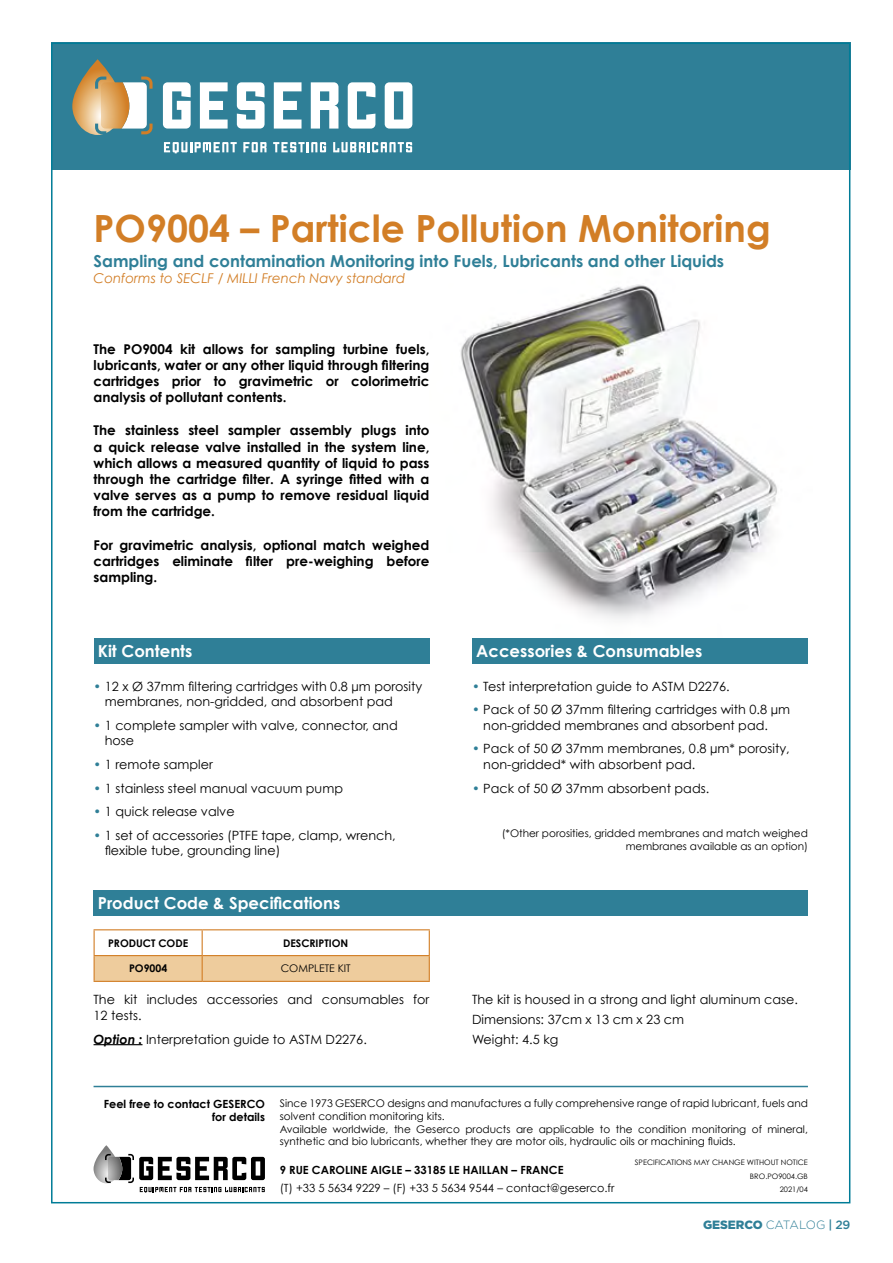
<style>
.page{position:relative;width:893px;height:1263px;background:#fff}
.page>*{position:absolute;margin:0;border:0;box-sizing:border-box;transform-origin:0 0}
.t1{font:700 37.5px "Century Gothic";color:#d27e26}
.t2{font:700 16.5px "Century Gothic";color:#2f7f97}
.t3{font:700 16.5px "Century Gothic";color:#fff}
.t4{font:700 13.5px/16.2px "Century Gothic";color:#000;text-align:justify}
.t5{font:italic 13.5px "Century Gothic";color:#d27e26}
.t6{font:12.75px/15.3px "Century Gothic";color:#000}
.t7{font:900 12px "Gotham Pro";letter-spacing:-.005em;color:#2f7f97}
.t8{font:700 11.25px/13.5px "Century Gothic";color:#000;text-align:right}
.t9{font:11.25px "Century Gothic";color:#000}
.t10{font:10.5px/12.6px "Century Gothic";color:#000}
.t11{font:700 10.5px "Century Gothic";color:#000}
.t12{font:7.5px/13.2px "Century Gothic";color:#000;text-align:right}
.s1{color:#2f7f97}
.s2{font-weight:700;font-style:italic}
.s3{font-weight:300}
.s4{font-weight:500}
</style>
<div class="page">
<div style="left:51px;top:43px;width:799px;height:127px;background:#2f7f97"></div>
<svg style="left:163px;top:82px;width:28px;height:47px"></svg>
<svg style="left:200px;top:82px;width:28px;height:47px"></svg>
<svg style="left:237px;top:82px;width:28px;height:47px"></svg>
<svg style="left:274px;top:82px;width:28px;height:47px"></svg>
<svg style="left:311px;top:82px;width:27px;height:47px"></svg>
<svg style="left:348px;top:82px;width:27px;height:47px"></svg>
<svg style="left:385px;top:82px;width:27px;height:47px"></svg>
<svg style="left:164px;top:142px;width:73px;height:11px"></svg>
<svg style="left:243px;top:142px;width:23px;height:10px"></svg>
<svg style="left:273px;top:142px;width:53px;height:10px"></svg>
<svg style="left:333px;top:142px;width:79px;height:10px"></svg>
<svg style="left:72px;top:59px;width:81px;height:76px"></svg>
<svg style="left:94px;top:1145px;width:171px;height:47px"></svg>
<hr style="left:94px;top:1086px;width:714px;height:1px;background:#2f7f97">
<img style="left:429px;top:284px;width:348px;height:364px">
<hr style="left:94px;top:1044px;width:48px;height:1px;background:#000">
<div style="left:94px;top:638px;width:335px;height:26px;background:#2f7f97"></div>
<div style="left:472px;top:638px;width:336px;height:26px;background:#2f7f97"></div>
<div style="left:94px;top:890px;width:714px;height:26px;background:#2f7f97"></div>
<hr style="left:94px;top:929px;width:108px;height:1px;background:#d27e26">
<hr style="left:202px;top:929px;width:228px;height:1px;background:#d27e26">
<svg style="left:94px;top:930px;width:336px;height:51px"></svg>
<hr style="left:94px;top:981px;width:108px;height:1px;background:#d27e26">
<hr style="left:202px;top:981px;width:228px;height:1px;background:#d27e26">
<h1 class="t1" style="left:94px;top:205px;width:679px">PO9004 – Particle Pollution Monitoring</h1>
<p class="t2" style="left:94px;top:250px;width:632px">Sampling and contamination Monitoring into Fuels, Lubricants and other Liquids</p>
<p class="t5" style="left:94px;top:270px;width:313px">Conforms to SECLF / MILLI French Navy standard</p>
<p class="t4" style="left:94px;top:340px;width:337px">The PO9004 kit allows for sampling turbine fuels, lubricants, water or any other liquid through filtering cartridges prior to gravimetric or colorimetric analysis of pollutant contents.</p>
<p class="t4" style="left:94px;top:422px;width:337px">The stainless steel sampler assembly plugs into a quick release valve installed in the system line, which allows a measured quantity of liquid to pass through the cartridge filter. A syringe fitted with a valve serves as a pump to remove residual liquid from the cartridge.</p>
<p class="t4" style="left:94px;top:536px;width:337px">For gravimetric analysis, optional match weighed cartridges eliminate filter pre-weighing before sampling.</p>
<p class="t3" style="left:98px;top:641px;width:96px">Kit Contents</p>
<p class="t3" style="left:476px;top:641px;width:228px">Accessories &amp; Consumables</p>
<p class="t6" style="left:105px;top:678px;width:319px;text-indent:-11px"><span class="s1">•</span> 12 x Ø 37mm filtering cartridges with 0.8 µm porosity membranes, non-gridded, and absorbent pad</p>
<p class="t6" style="left:105px;top:717px;width:294px;text-indent:-11px"><span class="s1">•</span> 1 complete sampler with valve, connector, and hose</p>
<p class="t6" style="left:94px;top:756px;width:121px"><span class="s1">•</span> 1 remote sampler</p>
<p class="t6" style="left:94px;top:780px;width:251px"><span class="s1">•</span> 1 stainless steel manual vacuum pump</p>
<p class="t6" style="left:94px;top:804px;width:143px"><span class="s1">•</span> 1 quick release valve</p>
<p class="t6" style="left:105px;top:828px;width:292px;text-indent:-11px"><span class="s1">•</span> 1 set of accessories (PTFE tape, clamp, wrench, flexible tube, grounding line)</p>
<p class="t3" style="left:98px;top:893px;width:244px">Product Code &amp; Specifications</p>
<p class="t11" style="left:108px;top:936px;width:82px">PRODUCT CODE</p>
<p class="t11" style="left:283px;top:936px;width:67px">DESCRIPTION</p>
<p class="t11" style="left:129px;top:962px;width:40px">PO9004</p>
<p class="t10" style="left:281px;top:962px;width:72px">COMPLETE KIT</p>
<p class="t6" style="left:94px;top:992px;width:337px">The kit includes accessories and consumables for<br>12 tests.</p>
<p class="t6" style="left:94px;top:1031px;width:275px"><span class="s2">Option :</span> Interpretation guide to ASTM D2276.</p>
<p class="t6" style="left:472px;top:678px;width:259px"><span class="s1">•</span> Test interpretation guide to ASTM D2276.</p>
<p class="t6" style="left:483px;top:702px;width:308px;text-indent:-11px"><span class="s1">•</span> Pack of 50 Ø 37mm filtering cartridges with 0.8 µm non-gridded membranes and absorbent pad.</p>
<p class="t6" style="left:483px;top:741px;width:308px;text-indent:-11px"><span class="s1">•</span> Pack of 50 Ø 37mm membranes, 0.8 µm* porosity, non-gridded* with absorbent pad.</p>
<p class="t6" style="left:472px;top:780px;width:239px"><span class="s1">•</span> Pack of 50 Ø 37mm absorbent pads.</p>
<p class="t10" style="left:502px;top:827px;width:308px;text-align:right">(*Other porosities, gridded membranes and match weighed membranes available as an option)</p>
<p class="t6" style="left:472px;top:990px;width:327px;line-height:19.5px">The kit is housed in a strong and light aluminum case.<br>Dimensions: 37cm x 13 cm x 23 cm<br>Weight: 4.5 kg</p>
<p class="t8" style="left:104px;top:1097px;width:163px">Feel free to contact GESERCO for details</p>
<p class="t10" style="left:280px;top:1097px;width:530px">Since 1973 GESERCO designs and manufactures a fully comprehensive range of rapid lubricant, fuels and solvent condition monitoring kits.<br>Available worldwide, the Geserco products are applicable to the condition monitoring of mineral, synthetic and bio lubricants, whether they are motor oils, hydraulic oils or machining fluids.</p>
<p class="t8" style="left:280px;top:1163px;width:285px">9 RUE CAROLINE AIGLE – 33185 LE HAILLAN – FRANCE</p>
<p class="t9" style="left:280px;top:1181px;width:336px">(T) +33 5 5634 9229 – (F) +33 5 5634 9544 – contact@geserco.fr</p>
<p class="t12" style="left:635px;top:1156px;width:175px">SPECIFICATIONS MAY CHANGE WITHOUT NOTICE<br>BRO.PO9004.GB<br>2021/04</p>
<p class="t7" style="left:703px;top:1218px;width:149px">GESERCO <span class="s3">CATALOG</span> <span class="s4">| 29</span></p>
</div>
